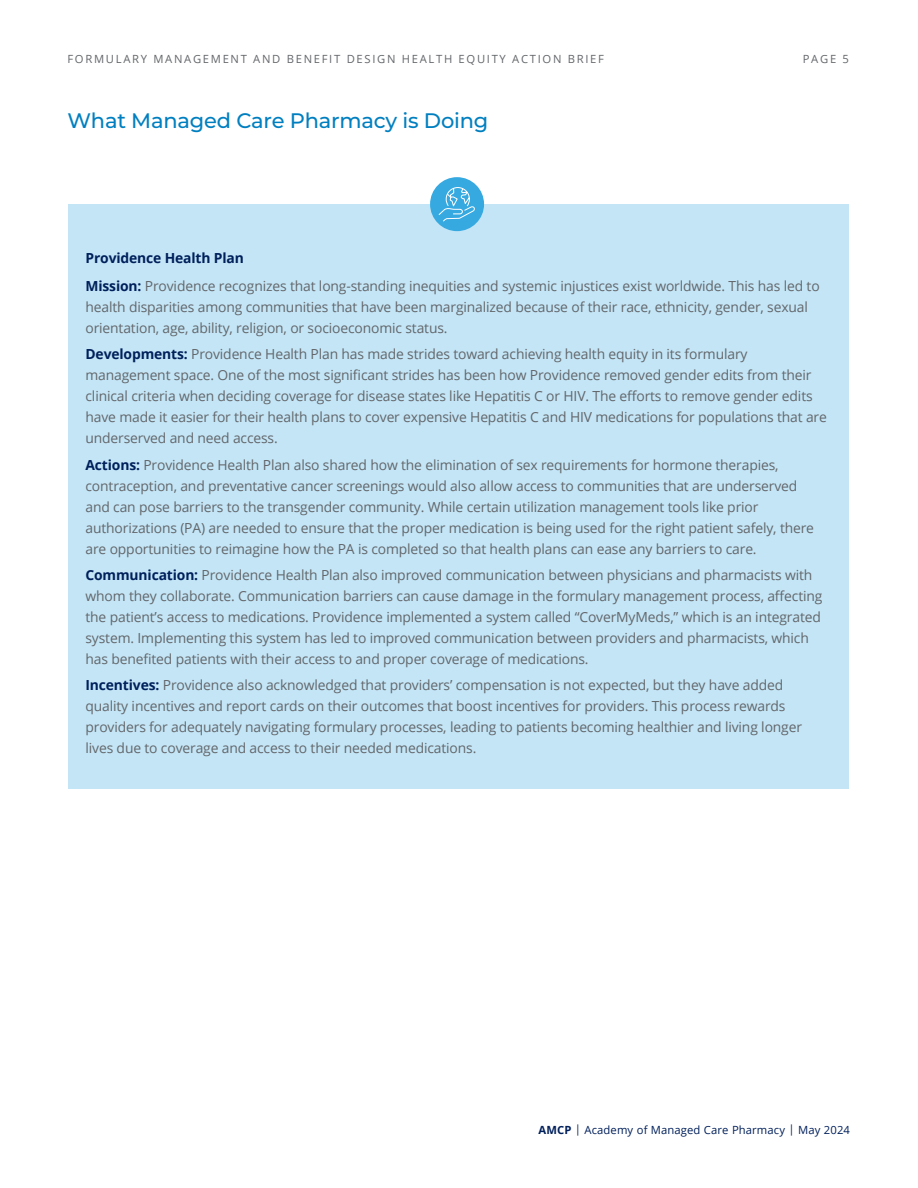
<style>
.page{position:relative;width:918px;height:1188px;background:#fff}
.page>*{position:absolute;margin:0;border:0;box-sizing:border-box;transform-origin:0 0}
.t1{font:500 21px "Montserrat";letter-spacing:-.01em;color:#007fc0}
.t2{font:13.8px/21px "Open Sans";letter-spacing:-.01em;color:#63666a}
.t3{font:11.25px "Open Sans";letter-spacing:.15em;color:#63666a}
.t4{font:11.25px "Open Sans";letter-spacing:.01em;color:#00205b}
.s1{font-weight:700;color:#00205b}
.s2{font-weight:700}
</style>
<div class="page">
<div style="left:68px;top:204px;width:781px;height:584px;background:#c3e5f6"></div>
<div style="left:430px;top:177px;width:54px;height:54px;background:#36a9e1;border-radius:50%"></div>
<svg style="left:438px;top:187px;width:37px;height:35px"></svg>
<p class="t3" style="left:68px;top:51px;width:538px">FORMULARY MANAGEMENT AND BENEFIT DESIGN HEALTH EQUITY ACTION BRIEF</p>
<p class="t3" style="left:803px;top:51px;width:48px">PAGE 5</p>
<h1 class="t1" style="left:68px;top:106px;width:422px">What Managed Care Pharmacy is Doing</h1>
<p class="t2" style="left:86px;top:244px;width:736px;line-height:27.8px"><span class="s1">Providence Health Plan<br>Mission:</span> Providence recognizes that long-standing inequities and systemic injustices exist worldwide. This has led to</p>
<p class="t2" style="left:86px;top:296px;width:724px">health disparities among communities that have been marginalized because of their race, ethnicity, gender, sexual orientation, age, ability, religion, or socioeconomic status.</p>
<p class="t2" style="left:86px;top:343px;width:743px"><span class="s1">Developments:</span> Providence Health Plan has made strides toward achieving health equity in its formulary management space. One of the most significant strides has been how Providence removed gender edits from their clinical criteria when deciding coverage for disease states like Hepatitis C or HIV. The efforts to remove gender edits have made it easier for their health plans to cover expensive Hepatitis C and HIV medications for populations that are underserved and need access.</p>
<p class="t2" style="left:86px;top:454px;width:730px"><span class="s1">Actions:</span> Providence Health Plan also shared how the elimination of sex requirements for hormone therapies, contraception, and preventative cancer screenings would also allow access to communities that are underserved and can pose barriers to the transgender community. While certain utilization management tools like prior authorizations (PA) are needed to ensure that the proper medication is being used for the right patient safely, there are opportunities to reimagine how the PA is completed so that health plans can ease any barriers to care.</p>
<p class="t2" style="left:86px;top:564px;width:738px"><span class="s1">Communication:</span> Providence Health Plan also improved communication between physicians and pharmacists with whom they collaborate. Communication barriers can cause damage in the formulary management process, affecting the patient’s access to medications. Providence implemented a system called “CoverMyMeds,” which is an integrated system. Implementing this system has led to improved communication between providers and pharmacists, which has benefited patients with their access to and proper coverage of medications.</p>
<p class="t2" style="left:86px;top:675px;width:718px"><span class="s1">Incentives:</span> Providence also acknowledged that providers’ compensation is not expected, but they have added quality incentives and report cards on their outcomes that boost incentives for providers. This process rewards providers for adequately navigating formulary processes, leading to patients becoming healthier and living longer lives due to coverage and access to their needed medications.</p>
<p class="t4" style="left:539px;top:1122px;width:313px"><span class="s2">AMCP</span> | Academy of Managed Care Pharmacy | May 2024</p>
</div>
